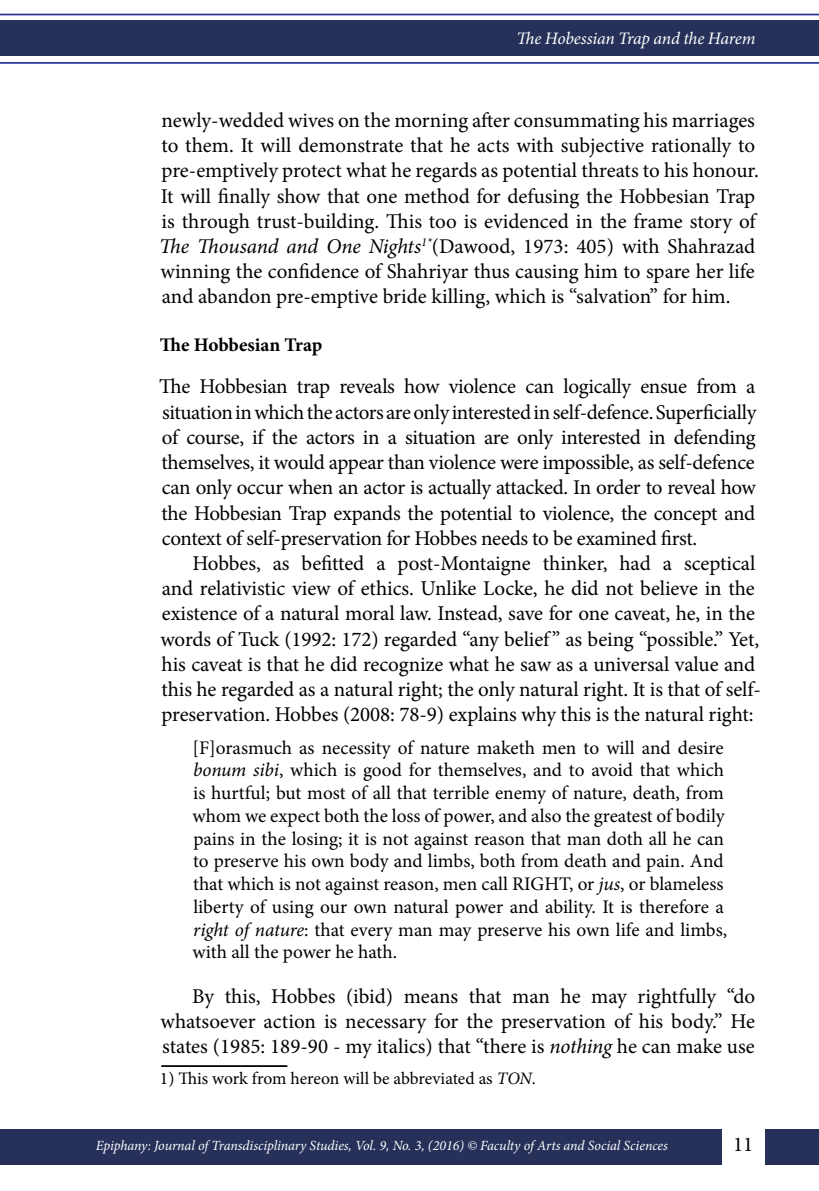
<style>
.page{position:relative;width:819px;height:1191px;background:#fff}
.page>*{position:absolute;margin:0;border:0;box-sizing:border-box;transform-origin:0 0}
.t1{font:21px/25.2px "Minion Pro";letter-spacing:-.005em;color:#000}
.t2{font:19.25px/22.8px "Minion Pro";letter-spacing:-.005em;color:#000}
.t3{font:700 19.25px "Minion Pro";letter-spacing:-.005em;color:#000}
.t4{font:17.5px "Minion Pro";letter-spacing:-.005em;color:#000}
.t5{font:italic 17.5px "Minion Pro";letter-spacing:-.01em;color:#fff}
.t6{font:italic 14px "Minion Pro";letter-spacing:-.01em;color:#fff}
.s1{font-style:italic}
</style>
<div class="page">
<div style="left:0;top:21px;width:819px;height:35px;background:#263059"></div>
<div style="left:0;top:1128px;width:721px;height:36px;background:#263059"></div>
<div style="left:764px;top:1129px;width:55px;height:35px;background:#263059"></div>
<hr style="left:0;top:14px;width:819px;height:1px;background:#2c3791">
<hr style="left:0;top:62px;width:819px;height:2px;background:#2c3791">
<hr style="left:161px;top:1065px;width:126px;height:2px;background:#000">
<p class="t5" style="left:516px;top:27px;width:240px">The Hobessian Trap and the Harem</p>
<p class="t1" style="left:159px;top:108px;width:601px">newly-wedded wives on the morning after consummating his marriages to them. It will demonstrate that he acts with subjective rationally to pre-emptively protect what he regards as potential threats to his honour.<br>It will finally show that one method for defusing the Hobbesian Trap is through trust-building. This too is evidenced in the frame story of <span class="s1">The Thousand and One Nights</span><sup>1*</sup>(Dawood, 1973: 405) with Shahrazad winning the confidence of Shahriyar thus causing him to spare her life and abandon pre-emptive bride killing, which is “salvation” for him.</p>
<p class="t3" style="left:160px;top:331px;width:164px">The Hobbesian Trap</p>
<p class="t1" style="left:159px;top:374px;width:598px;text-align:justify">The Hobbesian trap reveals how violence can logically ensue from a situation in which the actors are only interested in self-defence. Superficially of course, if the actors in a situation are only interested in defending themselves, it would appear than violence were impossible, as self-defence can only occur when an actor is actually attacked. In order to reveal how the Hobbesian Trap expands the potential to violence, the concept and context of self-preservation for Hobbes needs to be examined first.</p>
<p class="t1" style="left:160px;top:551px;width:602px;text-indent:32px">Hobbes, as befitted a post-Montaigne thinker, had a sceptical and relativistic view of ethics. Unlike Locke, he did not believe in the existence of a natural moral law. Instead, save for one caveat, he, in the words of Tuck (1992: 172) regarded “any belief ” as being “possible.” Yet, his caveat is that he did recognize what he saw as a universal value and this he regarded as a natural right; the only natural right. It is that of self&shy;preservation. Hobbes (2008: 78-9) explains why this is the natural right:</p>
<p class="t2" style="left:192px;top:736px;width:536px">[F]orasmuch as necessity of nature maketh men to will and desire <span class="s1">bonum sibi</span>, which is good for themselves, and to avoid that which is hurtful; but most of all that terrible enemy of nature, death, from whom we expect both the loss of power, and also the greatest of bodily pains in the losing; it is not against reason that man doth all he can to preserve his own body and limbs, both from death and pain. And that which is not against reason, men call RIGHT, or <span class="s1">jus</span>, or blameless liberty of using our own natural power and ability. It is therefore a <span class="s1">right of nature</span>: that every man may preserve his own life and limbs, with all the power he hath.</p>
<p class="t1" style="left:160px;top:983px;width:596px;text-align:justify;text-indent:32px">By this, Hobbes (ibid) means that man he may rightfully “do whatsoever action is necessary for the preservation of his body.” He states (1985: 189-90 - my italics) that “there is <span class="s1">nothing</span> he can make use</p>
<p class="t4" style="left:160px;top:1066px;width:377px">1) This work from hereon will be abbreviated as <span class="s1">TON</span>.</p>
<p class="t6" style="left:96px;top:1136px;width:573px">Epiphany: Journal of Transdisciplinary Studies, Vol. 9, No. 3, (2016) © Faculty of Arts and Social Sciences</p>
<p class="t1" style="left:733px;top:1131px;width:22px">11</p>
</div>
